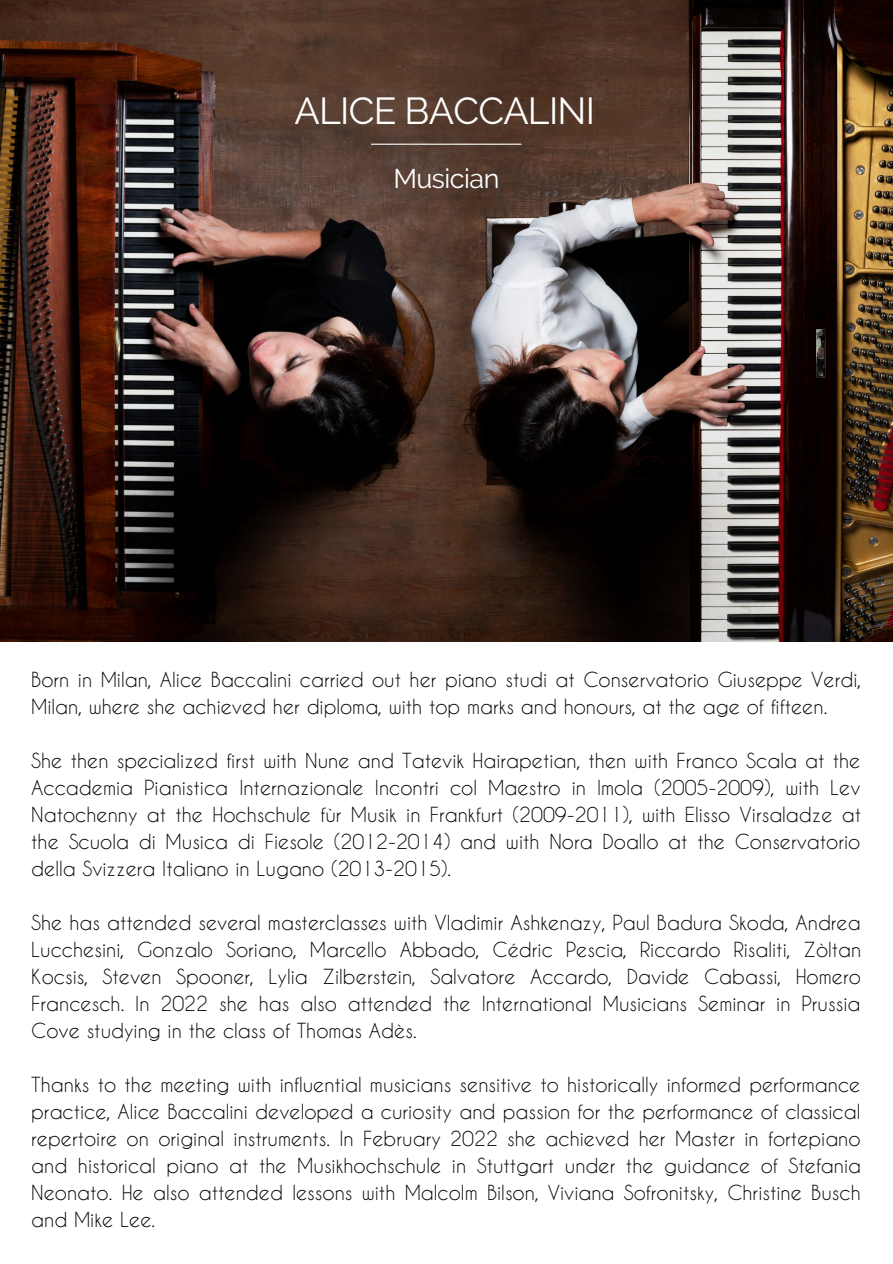
<style>
.page{position:relative;width:893px;height:1264px;background:#fff}
.page>*{position:absolute;margin:0;border:0;box-sizing:border-box;transform-origin:0 0}
.t1{font:37.5px "Raleway";letter-spacing:-.02em;color:#fff}
.t2{font:27px "Raleway";letter-spacing:-.02em;color:#fff}
.t3{font:19.5px/27px "Caviar Dreams";color:#000;text-align:justify}
</style>
<div class="page">
<img style="left:0;top:0;width:892px;height:641px">
<hr style="left:371px;top:144px;width:150px;height:1px;background:#fff">
<h1 class="t1" style="left:294px;top:89px;width:302px">ALICE BACCALINI</h1>
<h2 class="t2" style="left:393px;top:162px;width:108px">Musician</h2>
<p class="t3" style="left:31px;top:666px;width:831px">Born in Milan, Alice Baccalini carried out her piano studi at Conservatorio Giuseppe Verdi,<br>Milan, where she achieved her diploma, with top marks and honours, at the age of fifteen.</p>
<p class="t3" style="left:31px;top:747px;width:831px">She then specialized first with Nune and Tatevik Hairapetian, then with Franco Scala at the Accademia Pianistica Internazionale Incontri col Maestro in Imola (2005-2009), with Lev Natochenny at the Hochschule fùr Musik in Frankfurt (2009-2011), with Elisso Virsaladze at the Scuola di Musica di Fiesole (2012-2014) and with Nora Doallo at the Conservatorio della Svizzera Italiano in Lugano (2013-2015).</p>
<p class="t3" style="left:31px;top:909px;width:831px">She has attended several masterclasses with Vladimir Ashkenazy, Paul Badura Skoda, Andrea Lucchesini, Gonzalo Soriano, Marcello Abbado, Cédric Pescia, Riccardo Risaliti, Zòltan Kocsis, Steven Spooner, Lylia Zilberstein, Salvatore Accardo, Davide Cabassi, Homero Francesch. In 2022 she has also attended the International Musicians Seminar in Prussia Cove studying in the class of Thomas Adès.</p>
<p class="t3" style="left:31px;top:1071px;width:831px">Thanks to the meeting with influential musicians sensitive to historically informed performance practice, Alice Baccalini developed a curiosity and passion for the performance of classical repertoire on original instruments. In February 2022 she achieved her Master in fortepiano and historical piano at the Musikhochschule in Stuttgart under the guidance of Stefania Neonato. He also attended lessons with Malcolm Bilson, Viviana Sofronitsky, Christine Busch and Mike Lee.</p>
</div>
